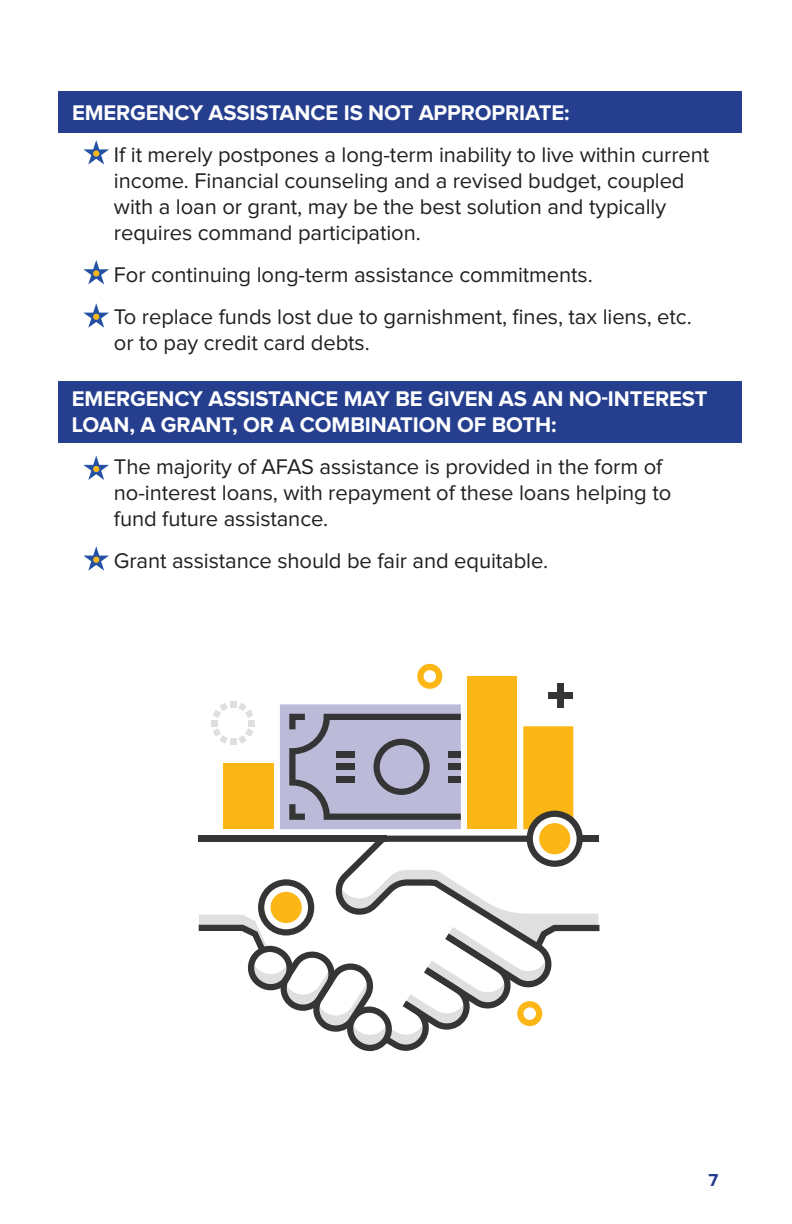
<style>
.page{position:relative;width:792px;height:1224px;background:#fff}
.page>*{position:absolute;margin:0;border:0;box-sizing:border-box;transform-origin:0 0}
.t1{font:22px/26px "Proxima Nova";letter-spacing:-.005em;color:#231f20}
.t2{font:700 22px/26px "Proxima Nova";letter-spacing:-.005em;color:#fff}
.t3{font:700 18px "Proxima Nova";color:#253f8e}
</style>
<div class="page">
<div style="left:58px;top:91px;width:684px;height:41px;background:#253f8e"></div>
<div style="left:58px;top:381px;width:684px;height:61px;background:#253f8e"></div>
<svg style="left:84px;top:140px;width:25px;height:24px"></svg>
<svg style="left:84px;top:303px;width:25px;height:25px"></svg>
<svg style="left:84px;top:260px;width:25px;height:24px"></svg>
<svg style="left:84px;top:456px;width:25px;height:24px"></svg>
<svg style="left:84px;top:546px;width:25px;height:25px"></svg>
<svg style="left:417px;top:664px;width:25px;height:25px"></svg>
<div style="left:558px;top:683px;width:6px;height:25px;background:#353535"></div>
<div style="left:548px;top:692px;width:25px;height:6px;background:#353535"></div>
<div style="left:230px;top:701px;width:6px;height:7px;background:#dedfde"></div>
<div style="left:467px;top:676px;width:50px;height:153px;background:#fcb615"></div>
<svg style="left:199px;top:703px;width:401px;height:348px"></svg>
<p class="t2" style="left:72px;top:100px;width:499px">EMERGENCY ASSISTANCE IS NOT APPROPRIATE:</p>
<p class="t1" style="left:114px;top:142px;width:597px">If it merely postpones a long-term inability to live within current income. Financial counseling and a revised budget, coupled with a loan or grant, may be the best solution and typically requires command participation.</p>
<p class="t1" style="left:114px;top:254px;width:579px;line-height:42px">For continuing long-term assistance commitments.<br>To replace funds lost due to garnishment, fines, tax liens, etc.</p>
<p class="t1" style="left:114px;top:330px;width:257px">or to pay credit card debts.</p>
<p class="t2" style="left:72px;top:386px;width:637px">EMERGENCY ASSISTANCE MAY BE GIVEN AS AN NO-INTEREST<br>LOAN, A GRANT, OR A COMBINATION OF BOTH:</p>
<p class="t1" style="left:114px;top:454px;width:559px">The majority of AFAS assistance is provided in the form of no-interest loans, with repayment of these loans helping to fund future assistance.</p>
<p class="t1" style="left:114px;top:548px;width:436px">Grant assistance should be fair and equitable.</p>
<p class="t3" style="left:708px;top:1172px;width:11px">7</p>
</div>
